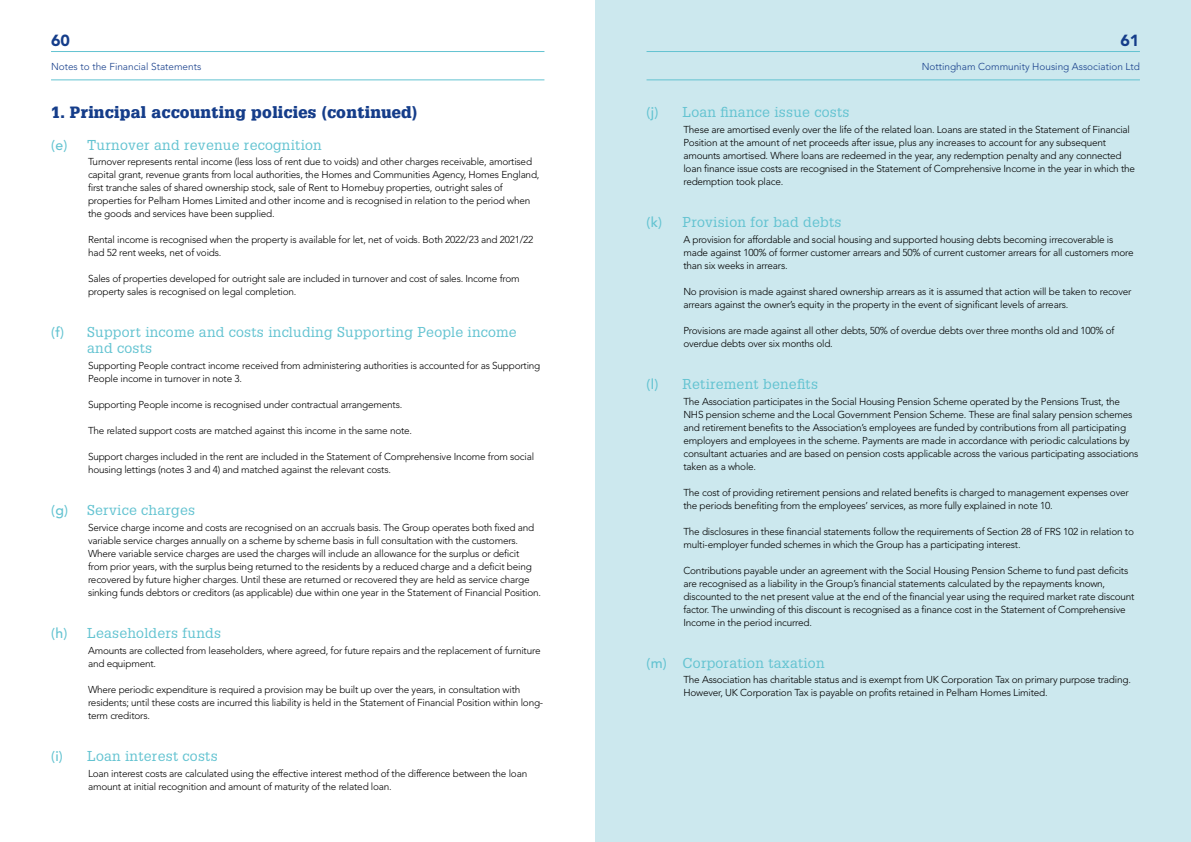
<style>
.page{position:relative;width:1191px;height:842px;background:#fff}
.page>*{position:absolute;margin:0;border:0;box-sizing:border-box;transform-origin:0 0}
.Notes_Header{font:900 16px "Glypha LT Std";letter-spacing:.02em;color:#153d8a}
.t1{font:900 16px "Avenir LT Std";color:#153d8a}
.t2{font:14px/16px "Glypha LT Std";letter-spacing:.02em;color:#63c3d1}
.Notes{font:300 10px/13px "Avenir LT Std";letter-spacing:-.02em;color:#000}
.t3{font:300 10px "Avenir LT Std";color:#153d8a}
.s1{font-family:"Avenir LT Std";font-weight:500}
</style>
<div class="page">
<hr style="left:51px;top:79px;width:493px;height:1px;background:#63c3d1">
<hr style="left:51px;top:51px;width:493px;height:1px;background:#63c3d1">
<div style="left:595px;top:0;width:596px;height:842px;background:#cce8ee"></div>
<hr style="left:646px;top:79px;width:494px;height:1px;background:#63c3d1">
<hr style="left:646px;top:51px;width:494px;height:1px;background:#63c3d1">
<h1 class="t1" style="left:51px;top:31px;width:20px">60</h1>
<p class="t3" style="left:51px;top:61px;width:152px">Notes to the Financial Statements</p>
<p class="t3" style="left:921px;top:61px;width:220px">Nottingham Community Housing Association Ltd</p>
<p class="t1" style="left:1120px;top:31px;width:20px">61</p>
<p class="Notes_Header" style="left:51px;top:102px;width:368px">1. Principal accounting policies (continued)</p>
<p class="t2" style="left:51px;top:136px;width:272px"><span class="s1">(e)</span> Turnover and revenue recognition</p>
<p class="Notes" style="left:88px;top:156px;width:453px">Turnover represents rental income (less loss of rent due to voids) and other charges receivable, amortised capital grant, revenue grants from local authorities, the Homes and Communities Agency, Homes England, first tranche sales of shared ownership stock, sale of Rent to Homebuy properties, outright sales of properties for Pelham Homes Limited and other income and is recognised in relation to the period when the goods and services have been supplied.</p>
<p class="Notes" style="left:88px;top:234px;width:447px">Rental income is recognised when the property is available for let, net of voids. Both 2022/23 and 2021/22 had 52 rent weeks, net of voids.</p>
<p class="Notes" style="left:88px;top:273px;width:433px">Sales of properties developed for outright sale are included in turnover and cost of sales. Income from property sales is recognised on legal completion.</p>
<p class="t2" style="left:87px;top:324px;width:431px;text-indent:-36px"><span class="s1">(f)</span> Support income and costs including Supporting People income and costs</p>
<p class="Notes" style="left:88px;top:359px;width:454px">Supporting People contract income received from administering authorities is accounted for as Supporting<br>People income in turnover in note 3.</p>
<p class="Notes" style="left:88px;top:398px;width:316px">Supporting People income is recognised under contractual arrangements.</p>
<p class="Notes" style="left:88px;top:424px;width:326px">The related support costs are matched against this income in the same note.</p>
<p class="Notes" style="left:88px;top:450px;width:447px">Support charges included in the rent are included in the Statement of Comprehensive Income from social housing lettings (notes 3 and 4) and matched against the relevant costs.</p>
<p class="t2" style="left:51px;top:502px;width:145px"><span class="s1">(g)</span> Service charges</p>
<p class="Notes" style="left:88px;top:521px;width:454px">Service charge income and costs are recognised on an accruals basis. The Group operates both fixed and variable service charges annually on a scheme by scheme basis in full consultation with the customers.<br>Where variable service charges are used the charges will include an allowance for the surplus or deficit from prior years, with the surplus being returned to the residents by a reduced charge and a deficit being recovered by future higher charges. Until these are returned or recovered they are held as service charge sinking funds debtors or creditors (as applicable) due within one year in the Statement of Financial Position.</p>
<p class="t2" style="left:51px;top:625px;width:171px"><span class="s1">(h)</span> Leaseholders funds</p>
<p class="Notes" style="left:88px;top:644px;width:454px">Amounts are collected from leaseholders, where agreed, for future repairs and the replacement of furniture and equipment.</p>
<p class="Notes" style="left:88px;top:683px;width:457px">Where periodic expenditure is required a provision may be built up over the years, in consultation with residents; until these costs are incurred this liability is held in the Statement of Financial Position within long&shy;term creditors.</p>
<p class="t2" style="left:51px;top:748px;width:168px"><span class="s1">(i)</span> Loan interest costs</p>
<p class="Notes" style="left:88px;top:767px;width:441px">Loan interest costs are calculated using the effective interest method of the difference between the loan amount at initial recognition and amount of maturity of the related loan.</p>
<p class="t2" style="left:646px;top:104px;width:204px"><span class="s1">(j)</span> Loan finance issue costs</p>
<p class="Notes" style="left:683px;top:123px;width:453px">These are amortised evenly over the life of the related loan. Loans are stated in the Statement of Financial Position at the amount of net proceeds after issue, plus any increases to account for any subsequent amounts amortised. Where loans are redeemed in the year, any redemption penalty and any connected loan finance issue costs are recognised in the Statement of Comprehensive Income in the year in which the redemption took place.</p>
<p class="t2" style="left:646px;top:214px;width:196px"><span class="s1">(k)</span> Provision for bad debts</p>
<p class="Notes" style="left:683px;top:233px;width:452px">A provision for affordable and social housing and supported housing debts becoming irrecoverable is made against 100% of former customer arrears and 50% of current customer arrears for all customers more than six weeks in arrears.</p>
<p class="Notes" style="left:683px;top:285px;width:449px">No provision is made against shared ownership arrears as it is assumed that action will be taken to recover arrears against the owner’s equity in the property in the event of significant levels of arrears.</p>
<p class="Notes" style="left:683px;top:324px;width:432px">Provisions are made against all other debts, 50% of overdue debts over three months old and 100% of overdue debts over six months old.</p>
<p class="t2" style="left:646px;top:375px;width:173px"><span class="s1">(l)</span> Retirement benefits</p>
<p class="Notes" style="left:683px;top:395px;width:456px">The Association participates in the Social Housing Pension Scheme operated by the Pensions Trust, the NHS pension scheme and the Local Government Pension Scheme. These are final salary pension schemes and retirement benefits to the Association’s employees are funded by contributions from all participating employers and employees in the scheme. Payments are made in accordance with periodic calculations by consultant actuaries and are based on pension costs applicable across the various participating associations taken as a whole.</p>
<p class="Notes" style="left:683px;top:486px;width:447px">The cost of providing retirement pensions and related benefits is charged to management expenses over the periods benefiting from the employees’ services, as more fully explained in note 10.</p>
<p class="Notes" style="left:683px;top:525px;width:452px">The disclosures in these financial statements follow the requirements of Section 28 of FRS 102 in relation to multi-employer funded schemes in which the Group has a participating interest.</p>
<p class="Notes" style="left:683px;top:564px;width:452px">Contributions payable under an agreement with the Social Housing Pension Scheme to fund past deficits are recognised as a liability in the Group’s financial statements calculated by the repayments known, discounted to the net present value at the end of the financial year using the required market rate discount factor. The unwinding of this discount is recognised as a finance cost in the Statement of Comprehensive Income in the period incurred.</p>
<p class="t2" style="left:646px;top:654px;width:179px"><span class="s1">(m)</span> Corporation taxation</p>
<p class="Notes" style="left:683px;top:673px;width:449px">The Association has charitable status and is exempt from UK Corporation Tax on primary purpose trading.<br>However, UK Corporation Tax is payable on profits retained in Pelham Homes Limited.</p>
</div>
